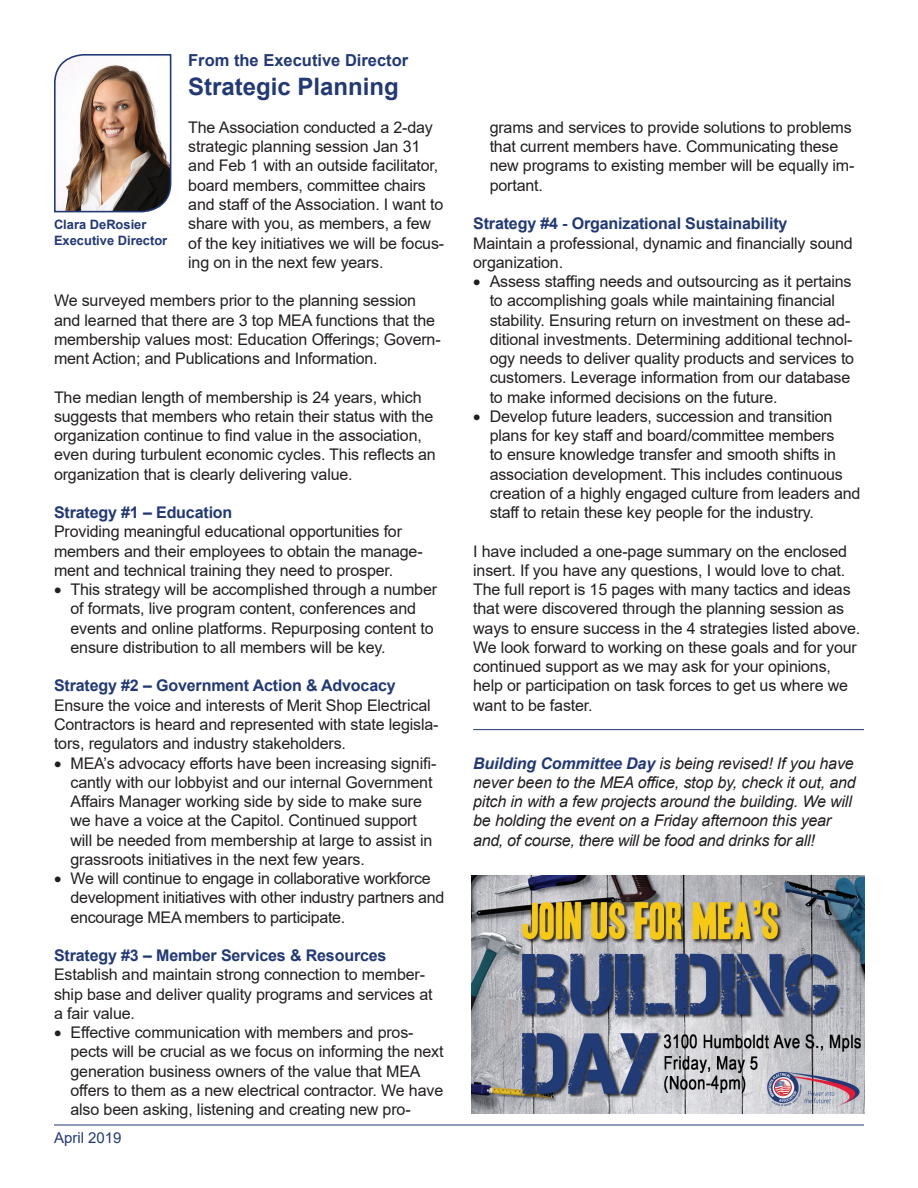
<style>
.page{position:relative;width:918px;height:1188px;background:#fff}
.page>*{position:absolute;margin:0;border:0;box-sizing:border-box;transform-origin:0 0}
.t1{font:700 24px "Arial";color:#223976}
.t2{font:700 16.5px "Arial";color:#223976}
.t3{font:16.05px/19.2px "Arial";letter-spacing:-.01em;color:#231f20}
.t4{font:italic 16.05px/19.2px "Arial";letter-spacing:-.01em;color:#231f20}
.t5{font:700 16.05px "Arial";letter-spacing:-.01em;color:#223976}
.t6{font:15px "Arial";color:#223976}
.t7{font:700 12.9px/15.5px "Arial";color:#223976}
.s1{font-weight:700;color:#223976}
</style>
<div class="page">
<img style="left:54px;top:54px;width:118px;height:159px">
<hr style="left:54px;top:1125px;width:810px;height:1px;background:#223976">
<hr style="left:473px;top:729px;width:391px;height:1px;background:#223976">
<img style="left:472px;top:875px;width:392px;height:239px">
<p class="t2" style="left:188px;top:49px;width:222px">From the Executive Director</p>
<h1 class="t1" style="left:188px;top:69px;width:212px">Strategic Planning</h1>
<p class="t3" style="left:188px;top:118px;width:258px">The Association conducted a 2-day strategic planning session Jan 31 and Feb 1 with an outside facilitator, board members, committee chairs and staff of the Association. I want to share with you, as members, a few of the key initiatives we will be focus&shy;ing on in the next few years.</p>
<p class="t3" style="left:54px;top:291px;width:388px">We surveyed members prior to the planning session and learned that there are 3 top MEA functions that the membership values most: Education Offerings; Govern&shy;ment Action; and Publications and Information.</p>
<p class="t3" style="left:54px;top:387px;width:383px">The median length of membership is 24 years, which suggests that members who retain their status with the organization continue to find value in the association, even during turbulent economic cycles. This reflects an organization that is clearly delivering value.</p>
<p class="t5" style="left:54px;top:501px;width:180px">Strategy #1 – Education</p>
<p class="t3" style="left:54px;top:522px;width:370px">Providing meaningful educational opportunities for members and their employees to obtain the manage&shy;ment and technical training they need to prosper.</p>
<p class="t3" style="left:70px;top:580px;width:368px;text-indent:-16px">• This strategy will be accomplished through a number of formats, live program content, conferences and events and online platforms. Repurposing content to ensure distribution to all members will be key.</p>
<p class="t5" style="left:54px;top:675px;width:343px">Strategy #2 – Government Action &amp; Advocacy</p>
<p class="t3" style="left:54px;top:695px;width:386px">Ensure the voice and interests of Merit Shop Electrical<br>Contractors is heard and represented with state legisla&shy;tors, regulators and industry stakeholders.</p>
<p class="t3" style="left:70px;top:753px;width:367px;text-indent:-16px">• MEA’s advocacy efforts have been increasing signifi&shy;cantly with our lobbyist and our internal Government Affairs Manager working side by side to make sure we have a voice at the Capitol. Continued support will be needed from membership at large to assist in grassroots initiatives in the next few years.</p>
<p class="t3" style="left:70px;top:869px;width:375px;text-indent:-16px">• We will continue to engage in collaborative workforce development initiatives with other industry partners and encourage MEA members to participate.</p>
<p class="t5" style="left:54px;top:944px;width:334px">Strategy #3 – Member Services &amp; Resources</p>
<p class="t3" style="left:54px;top:965px;width:380px">Establish and maintain strong connection to member&shy;ship base and deliver quality programs and services at a fair value.</p>
<p class="t3" style="left:70px;top:1023px;width:375px;text-indent:-16px">• Effective communication with members and pros&shy;pects will be crucial as we focus on informing the next generation business owners of the value that MEA offers to them as a new electrical contractor. We have also been asking, listening and creating new pro-</p>
<p class="t7" style="left:54px;top:217px;width:115px">Clara DeRosier<br>Executive Director</p>
<p class="t6" style="left:54px;top:1128px;width:69px">April 2019</p>
<p class="t3" style="left:490px;top:118px;width:366px">grams and services to provide solutions to problems that current members have. Communicating these new programs to existing member will be equally im&shy;portant.</p>
<p class="t5" style="left:473px;top:212px;width:316px">Strategy #4 - Organizational Sustainability</p>
<p class="t3" style="left:473px;top:233px;width:381px">Maintain a professional, dynamic and financially sound organization.</p>
<p class="t3" style="left:490px;top:272px;width:366px;text-indent:-16px">• Assess staffing needs and outsourcing as it pertains to accomplishing goals while maintaining financial stability. Ensuring return on investment on these ad&shy;ditional investments. Determining additional technol&shy;ogy needs to deliver quality products and services to customers. Leverage information from our database to make informed decisions on the future.</p>
<p class="t3" style="left:490px;top:407px;width:372px;text-indent:-16px">• Develop future leaders, succession and transition plans for key staff and board/committee members<br>to ensure knowledge transfer and smooth shifts in association development. This includes continuous creation of a highly engaged culture from leaders and staff to retain these key people for the industry.</p>
<p class="t3" style="left:473px;top:541px;width:389px">I have included a one-page summary on the enclosed insert. If you have any questions, I would love to chat.<br>The full report is 15 pages with many tactics and ideas that were discovered through the planning session as ways to ensure success in the 4 strategies listed above.<br>We look forward to working on these goals and for your continued support as we may ask for your opinions, help or participation on task forces to get us where we want to be faster.</p>
<p class="t4" style="left:473px;top:754px;width:384px"><span class="s1">Building Committee Day</span> is being revised! If you have never been to the MEA office, stop by, check it out, and pitch in with a few projects around the building. We will be holding the event on a Friday afternoon this year and, of course, there will be food and drinks for all!</p>
</div>
